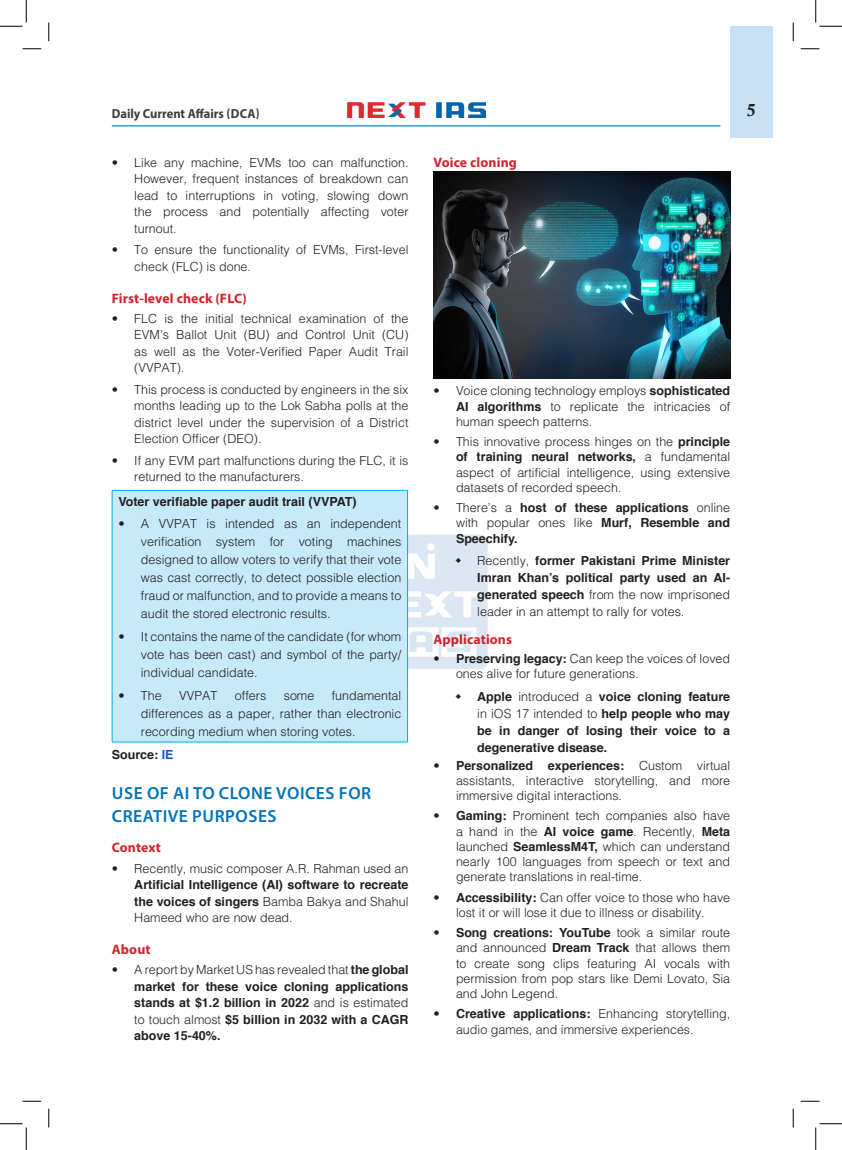
<style>
.page{position:relative;width:842px;height:1150px;background:#fff}
.page>*{position:absolute;margin:0;border:0;box-sizing:border-box;transform-origin:0 0}
.H-1{font:600 17.5px/22.5px "Myriad Pro";letter-spacing:.03em;color:#0072bc}
.t1{font:17.5px "Calis MT Bol";color:#231f20}
.H-2{font:700 13.75px "Myriad Pro";letter-spacing:.01em;color:#d1232a}
.t2{font:700 13.12px "Myriad Pro";color:#3e3e3f;scale:.95 1}
.t3{font:300 12.5px/15.2px "Helvetica";color:#231f20;text-align:justify}
.body{font:700 12.5px/17.1px "Helvetica";color:#231f20;text-align:justify}
.s1{font-weight:700}
.s2{font-weight:300}
.s3{color:#15c}
</style>
<div class="page">
<div style="left:730px;top:26px;width:42px;height:112px;background:#c7e0f3"></div>
<img style="left:347px;top:102px;width:138px;height:16px">
<hr style="left:112px;top:125px;width:608px;height:1px;background:#008fd5">
<img style="left:408px;top:532px;width:80px;height:140px">
<div style="left:112px;top:490px;width:295px;height:252px;background:#c6eafa"></div>
<hr style="left:112px;top:490px;width:296px;height:1px;background:#00aeef">
<hr style="left:112px;top:491px;width:1px;height:251px;background:#00aeef">
<hr style="left:407px;top:491px;width:1px;height:251px;background:#00aeef">
<hr style="left:112px;top:742px;width:296px;height:1px;background:#00aeef">
<img style="left:433px;top:172px;width:297px;height:207px">
<svg style="left:22px;top:48px;width:19px;height:2px"></svg>
<svg style="left:800px;top:48px;width:19px;height:2px"></svg>
<svg style="left:22px;top:1100px;width:19px;height:2px"></svg>
<svg style="left:800px;top:1100px;width:19px;height:2px"></svg>
<svg style="left:48px;top:23px;width:2px;height:18px"></svg>
<svg style="left:48px;top:1109px;width:2px;height:18px"></svg>
<svg style="left:792px;top:23px;width:2px;height:18px"></svg>
<svg style="left:792px;top:1109px;width:2px;height:18px"></svg>
<svg style="left:0;top:0;width:27px;height:27px"></svg>
<svg style="left:0;top:1123px;width:27px;height:27px"></svg>
<svg style="left:815px;top:0;width:27px;height:27px"></svg>
<svg style="left:815px;top:1123px;width:27px;height:27px"></svg>
<svg style="left:456px;top:558px;width:5px;height:5px"></svg>
<p class="t2" style="left:112px;top:105px;width:157px">Daily Current Affairs (DCA)</p>
<h1 class="t1" style="left:746px;top:100px;width:10px">5</h1>
<p class="t3" style="left:134px;top:154px;width:276px;line-height:16.5px;text-indent:-22px">• Like any machine, EVMs too can malfunction.<br>However, frequent instances of breakdown can lead to interruptions in voting, slowing down the process and potentially affecting voter turnout.</p>
<p class="t3" style="left:134px;top:241px;width:276px;line-height:16.5px;text-indent:-22px">• To ensure the functionality of EVMs, First-level check (FLC) is done.</p>
<p class="H-2" style="left:112px;top:289px;width:136px">First-level check (FLC)</p>
<p class="t3" style="left:134px;top:310px;width:276px;line-height:16.5px;text-indent:-22px">• FLC is the initial technical examination of the EVM’s Ballot Unit (BU) and Control Unit (CU) as well as the Voter-Verified Paper Audit Trail (VVPAT).</p>
<p class="t3" style="left:134px;top:381px;width:276px;line-height:16.5px;text-indent:-22px">• This process is conducted by engineers in the six months leading up to the Lok Sabha polls at the district level under the supervision of a District Election Officer (DEO).</p>
<p class="t3" style="left:134px;top:452px;width:276px;line-height:16.5px;text-indent:-22px">• If any EVM part malfunctions during the FLC, it is returned to the manufacturers.</p>
<p class="body" style="left:118px;top:493px;width:240px">Voter verifiable paper audit trail (VVPAT)</p>
<p class="t3" style="left:141px;top:514px;width:262px;line-height:18px;text-indent:-22px">• A VVPAT is intended as an independent verification system for voting machines designed to allow voters to verify that their vote was cast correctly, to detect possible election fraud or malfunction, and to provide a means to audit the stored electronic results.</p>
<p class="t3" style="left:141px;top:627px;width:262px;line-height:18px;text-indent:-22px">• It contains the name of the candidate (for whom vote has been cast) and symbol of the party/ individual candidate.</p>
<p class="t3" style="left:118px;top:687px;width:45px">• The</p>
<p class="t3" style="left:179px;top:687px;width:40px">VVPAT</p>
<p class="t3" style="left:235px;top:687px;width:33px">offers</p>
<p class="t3" style="left:284px;top:687px;width:32px">some</p>
<p class="H-2" style="left:433px;top:153px;width:85px">Voice cloning</p>
<p class="t3" style="left:456px;top:383px;width:276px;text-indent:-22px">• Voice cloning technology employs <span class="s1">sophisticated AI algorithms</span> to replicate the intricacies of human speech patterns.</p>
<p class="t3" style="left:456px;top:434px;width:276px;text-indent:-22px">• This innovative process hinges on the <span class="s1">principle of training neural networks,</span> a fundamental aspect of artificial intelligence, using extensive datasets of recorded speech.</p>
<p class="body" style="left:456px;top:500px;width:276px;line-height:15.2px;text-indent:-22px"><span class="s2">• There’s a</span> host of these applications <span class="s2">online with popular ones like</span> Murf, Resemble and Speechify.</p>
<p class="body" style="left:477px;top:552px;width:254px"><span class="s2">Recently,</span> former Pakistani Prime Minister Imran Khan’s political party used an AI&shy;generated speech <span class="s2">from the now imprisoned leader in an attempt to rally for votes.</span></p>
<p class="H-2" style="left:433px;top:630px;width:80px">Applications</p>
<p class="t3" style="left:456px;top:651px;width:276px;text-indent:-22px">• <span class="s1">Preserving legacy:</span> Can keep the voices of loved ones alive for future generations.</p>
<p class="body" style="left:477px;top:688px;width:254px">Apple <span class="s2">introduced a</span> voice cloning feature <span class="s2">in iOS 17 intended to</span> help people who may be in danger of losing their voice to a degenerative disease.</p>
<p class="t3" style="left:456px;top:757px;width:276px;text-indent:-22px">• <span class="s1">Personalized experiences:</span> Custom virtual assistants, interactive storytelling, and more immersive digital interactions.</p>
<p class="t3" style="left:456px;top:808px;width:276px;text-indent:-22px">• <span class="s1">Gaming:</span> Prominent tech companies also have a hand in the <span class="s1">AI voice game</span>. Recently, <span class="s1">Meta </span>launched <span class="s1">SeamlessM4T,</span> which can understand nearly 100 languages from speech or text and generate translations in real-time.</p>
<p class="t3" style="left:433px;top:889px;width:298px;text-align:center">• <span class="s1">Accessibility:</span> Can offer voice to those who have lost it or will lose it due to illness or disability.</p>
<p class="t3" style="left:456px;top:925px;width:276px;text-indent:-22px">• <span class="s1">Song creations: YouTube</span> took a similar route and announced <span class="s1">Dream Track</span> that allows them to create song clips featuring AI vocals with permission from pop stars like Demi Lovato, Sia and John Legend.</p>
<p class="t3" style="left:456px;top:1006px;width:276px;text-indent:-22px">• <span class="s1">Creative applications:</span> Enhancing storytelling, audio games, and immersive experiences.</p>
<p class="t3" style="left:141px;top:686px;width:262px;line-height:18px;text-indent:191px">fundamental differences as a paper, rather than electronic recording medium when storing votes.</p>
<p class="body" style="left:112px;top:747px;width:63px">Source: <span class="s3">IE</span></p>
<p class="H-1" style="left:112px;top:782px;width:261px">USE OF AI TO CLONE VOICES FOR<br>CREATIVE PURPOSES</p>
<p class="H-2" style="left:112px;top:839px;width:51px">Context</p>
<p class="t3" style="left:134px;top:860px;width:276px;line-height:16.5px;text-indent:-22px">• Recently, music composer A.R. Rahman used an <span class="s1">Artificial Intelligence (AI) software to recreate the voices of singers</span> Bamba Bakya and Shahul Hameed who are now dead.</p>
<p class="H-2" style="left:112px;top:940px;width:40px">About</p>
<p class="body" style="left:134px;top:962px;width:276px;line-height:16.5px;text-indent:-22px"><span class="s2">• A report by Market US has revealed that</span> the global market for these voice cloning applications stands at $1.2 billion in 2022 <span class="s2">and is estimated to touch almost</span> $5 billion in 2032 with a CAGR above 15-40%.</p>
</div>
